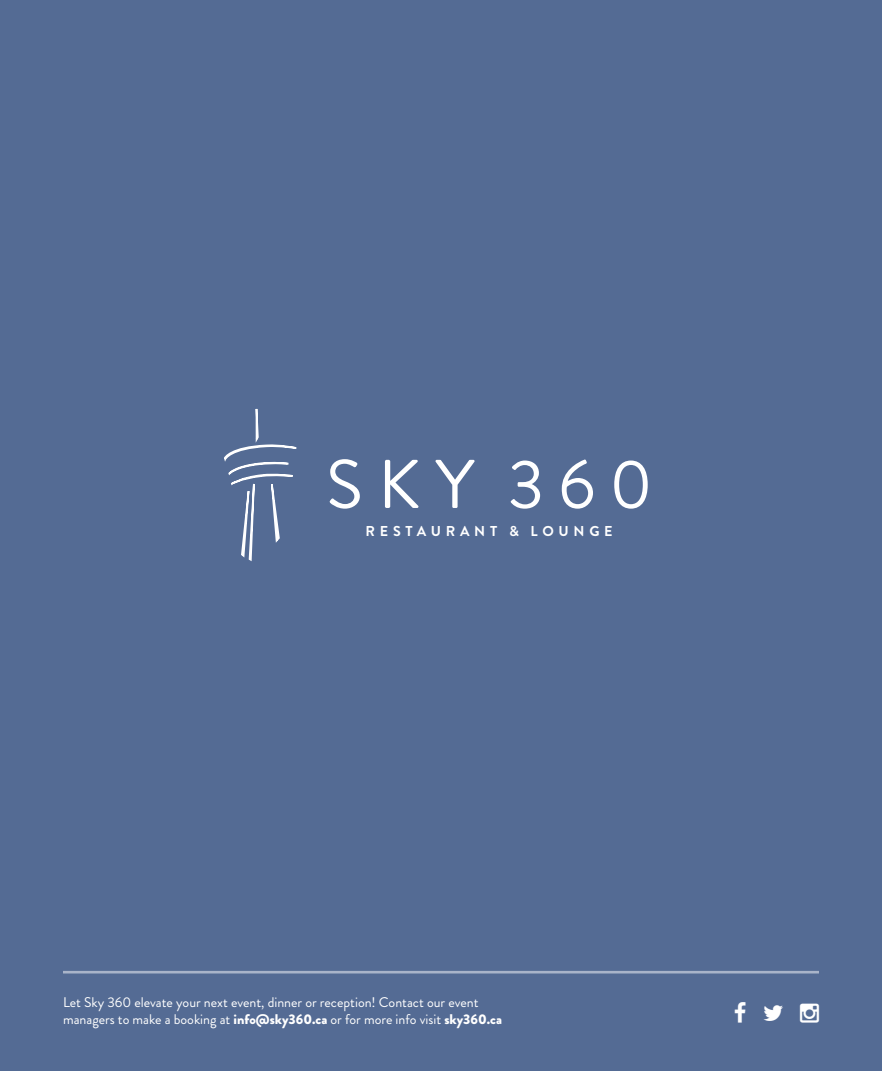
<style>
.page{position:relative;width:882px;height:1071px;background:#546b94}
.page>*{position:absolute;margin:0;border:0;box-sizing:border-box;transform-origin:0 0}
.t1{font:68.77px "Brandon Grotesque";letter-spacing:.21em;color:#fff}
.t2{font:700 14.35px "Brandon Grotesque";letter-spacing:.33em;color:#fff}
.t3{font:14px/17.5px "Brandon Grotesque";color:#fff}
.s1{font-weight:900}
</style>
<div class="page">
<svg style="left:223px;top:265px;width:74px;height:298px;background:#5c7299"></svg>
<div style="left:320px;top:460px;width:338px;height:48px;background:#546b94"></div>
<div style="left:366px;top:526px;width:247px;height:10px;background:#546b94"></div>
<hr style="left:63px;top:971px;width:756px;height:3px;background:#fff">
<svg style="left:735px;top:1002px;width:11px;height:21px"></svg>
<svg style="left:764px;top:1005px;width:19px;height:16px"></svg>
<svg style="left:800px;top:1004px;width:19px;height:19px"></svg>
<h1 class="t1" style="left:326px;top:437px;width:328px">SKY 360</h1>
<p class="t2" style="left:366px;top:521px;width:249px">RESTAURANT &amp; LOUNGE</p>
<p class="t3" style="left:63px;top:993px;width:441px">Let Sky 360 elevate your next event, dinner or reception! Contact our event managers to make a booking at <span class="s1">info@sky360.ca</span> or for more info visit <span class="s1">sky360.ca</span></p>
</div>
